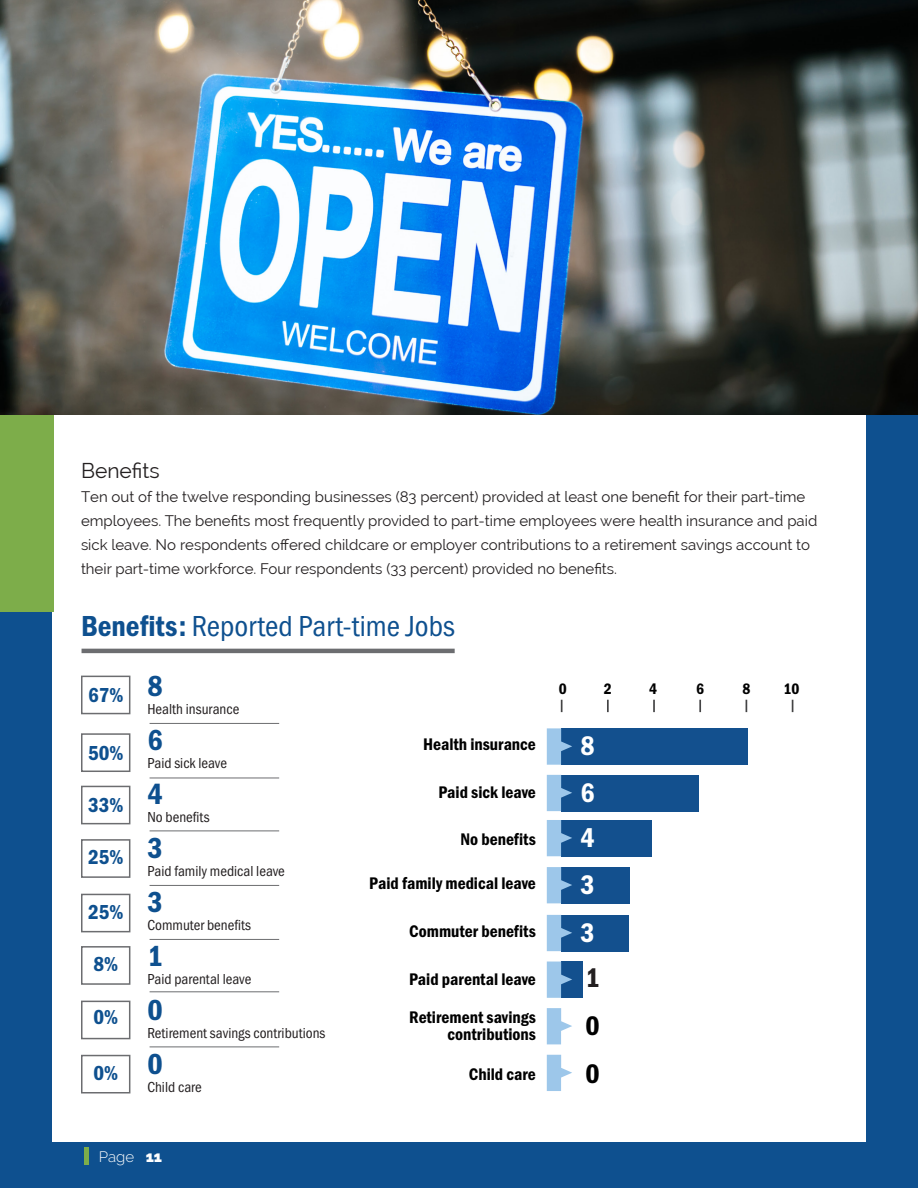
<style>
.page{position:relative;width:918px;height:1188px;background:#0e508f}
.page>*{position:absolute;margin:0;border:0;box-sizing:border-box;transform-origin:0 0}
.t1{font:30px "Franklin Gothic URW Cond";color:#0e508f}
.t2{font:30px "Franklin Gothic URW Con Dem";color:#0e508f}
.t3{font:27.9px/46.2px "Franklin Gothic URW Con Dem";color:#fff;text-align:justify}
.t4{font:27.9px "Franklin Gothic URW Con Dem";color:#000}
.t5{font:27.9px "Franklin Gothic URW Con Dem";color:#231f20}
.t6{font:21px "Franklin Gothic URW Con Dem";color:#0e508f}
.t7{font:21px "Raleway";color:#231f20}
.t8{font:17.4px/17.4px "Franklin Gothic URW Con Dem";color:#000;text-align:right}
.t9{font:15.6px "Franklin Gothic URW Con Dem";color:#000}
.t10{font:15px/24px "Raleway";color:#231f20}
.t11{font:15px "Franklin Gothic URW Cond";color:#231f20}
.t12{font:300 15px "Raleway";color:#fff}
.s1{font-family:"Franklin Gothic URW Con Dem"}
.s2{font-weight:900}
</style>
<div class="page">
<div style="left:52px;top:115px;width:814px;height:1027px;background:#fff"></div>
<hr style="left:82px;top:649px;width:373px;height:4px;background:#6c6d70">
<hr style="left:150px;top:723px;width:129px;height:1px;background:#6c6d70">
<hr style="left:150px;top:778px;width:129px;height:1px;background:#6c6d70">
<hr style="left:150px;top:831px;width:129px;height:1px;background:#6c6d70">
<hr style="left:150px;top:885px;width:129px;height:1px;background:#6c6d70">
<hr style="left:150px;top:939px;width:129px;height:1px;background:#6c6d70">
<hr style="left:150px;top:991px;width:129px;height:1px;background:#6c6d70">
<hr style="left:150px;top:1047px;width:129px;height:1px;background:#6c6d70">
<div style="left:81px;top:676px;width:49px;height:38px;border:2px solid #6c6d70"></div>
<div style="left:81px;top:733px;width:49px;height:39px;border:2px solid #6c6d70"></div>
<div style="left:81px;top:786px;width:49px;height:38px;border:2px solid #6c6d70"></div>
<div style="left:81px;top:839px;width:49px;height:39px;border:2px solid #6c6d70"></div>
<div style="left:81px;top:1055px;width:49px;height:39px;border:2px solid #6c6d70"></div>
<div style="left:81px;top:894px;width:49px;height:38px;border:2px solid #6c6d70"></div>
<div style="left:81px;top:946px;width:49px;height:39px;border:2px solid #6c6d70"></div>
<div style="left:81px;top:1001px;width:49px;height:38px;border:2px solid #6c6d70"></div>
<div style="left:561px;top:728px;width:186px;height:37px;background:#13508e"></div>
<svg style="left:547px;top:728px;width:25px;height:37px"></svg>
<div style="left:561px;top:775px;width:137px;height:36px;background:#13508e"></div>
<svg style="left:547px;top:775px;width:25px;height:36px"></svg>
<div style="left:561px;top:820px;width:91px;height:36px;background:#13508e"></div>
<svg style="left:547px;top:820px;width:25px;height:36px"></svg>
<div style="left:561px;top:867px;width:68px;height:36px;background:#13508e"></div>
<svg style="left:547px;top:867px;width:25px;height:36px"></svg>
<svg style="left:547px;top:1055px;width:25px;height:36px"></svg>
<div style="left:561px;top:915px;width:68px;height:36px;background:#13508e"></div>
<svg style="left:547px;top:915px;width:25px;height:36px"></svg>
<div style="left:561px;top:961px;width:22px;height:37px;background:#13508e"></div>
<svg style="left:547px;top:962px;width:25px;height:36px"></svg>
<svg style="left:547px;top:1008px;width:25px;height:36px"></svg>
<svg style="left:561px;top:700px;width:2px;height:12px"></svg>
<svg style="left:607px;top:700px;width:2px;height:12px"></svg>
<svg style="left:653px;top:700px;width:2px;height:12px"></svg>
<svg style="left:699px;top:700px;width:2px;height:12px"></svg>
<svg style="left:746px;top:700px;width:1px;height:12px"></svg>
<svg style="left:792px;top:700px;width:1px;height:12px"></svg>
<div style="left:84px;top:1148px;width:5px;height:17px;background:#7dad4a"></div>
<div style="left:0;top:340px;width:54px;height:272px;background:#7dad4a"></div>
<img style="left:0;top:0;width:918px;height:415px">
<p class="t7" style="left:81px;top:458px;width:80px">Benefits</p>
<p class="t10" style="left:81px;top:484px;width:738px">Ten out of the twelve responding businesses (83 percent) provided at least one benefit for their part-time employees. The benefits most frequently provided to part-time employees were health insurance and paid sick leave. No respondents offered childcare or employer contributions to a retirement savings account to their part-time workforce. Four respondents (33 percent) provided no benefits.</p>
<p class="t1" style="left:81px;top:604px;width:375px"><span class="s1">Benefits:</span> Reported Part-time Jobs</p>
<p class="t2" style="left:147px;top:666px;width:17px">8</p>
<p class="t11" style="left:147px;top:698px;width:93px">Health insurance</p>
<p class="t2" style="left:147px;top:720px;width:17px">6</p>
<p class="t11" style="left:147px;top:752px;width:81px">Paid sick leave</p>
<p class="t2" style="left:147px;top:774px;width:17px">4</p>
<p class="t11" style="left:147px;top:806px;width:64px">No benefits</p>
<p class="t2" style="left:147px;top:828px;width:17px">3</p>
<p class="t11" style="left:147px;top:860px;width:139px">Paid family medical leave</p>
<p class="t2" style="left:147px;top:882px;width:17px">3</p>
<p class="t11" style="left:147px;top:914px;width:105px">Commuter benefits</p>
<p class="t2" style="left:147px;top:936px;width:17px">1</p>
<p class="t11" style="left:147px;top:968px;width:105px">Paid parental leave</p>
<p class="t2" style="left:147px;top:990px;width:17px">0</p>
<p class="t11" style="left:147px;top:1022px;width:180px">Retirement savings contributions</p>
<p class="t2" style="left:147px;top:1044px;width:17px">0</p>
<p class="t11" style="left:147px;top:1076px;width:56px">Child care</p>
<p class="t9" style="left:559px;top:678px;width:10px">0</p>
<p class="t9" style="left:604px;top:678px;width:10px">2</p>
<p class="t9" style="left:649px;top:678px;width:10px">4</p>
<p class="t9" style="left:696px;top:678px;width:10px">6</p>
<p class="t9" style="left:743px;top:678px;width:10px">8</p>
<p class="t9" style="left:783px;top:678px;width:18px">10</p>
<p class="t6" style="left:88px;top:681px;width:37px">67%</p>
<p class="t3" style="left:581px;top:722px;width:16px">8<br>6<br>4<br>3</p>
<p class="t8" style="left:423px;top:734px;width:114px">Health insurance</p>
<p class="t6" style="left:88px;top:738px;width:37px">50%</p>
<p class="t8" style="left:438px;top:783px;width:99px">Paid sick leave</p>
<p class="t6" style="left:88px;top:791px;width:37px">33%</p>
<p class="t8" style="left:460px;top:829px;width:77px">No benefits</p>
<p class="t8" style="left:369px;top:874px;width:168px">Paid family medical leave</p>
<p class="t6" style="left:88px;top:843px;width:37px">25%</p>
<p class="t6" style="left:88px;top:898px;width:37px">25%</p>
<p class="t6" style="left:93px;top:950px;width:26px">8%</p>
<p class="t3" style="left:581px;top:908px;width:16px">3</p>
<p class="t8" style="left:409px;top:922px;width:128px">Commuter benefits</p>
<p class="t5" style="left:586px;top:959px;width:16px">1</p>
<p class="t8" style="left:409px;top:969px;width:128px">Paid parental leave</p>
<p class="t6" style="left:93px;top:1003px;width:26px">0%</p>
<p class="t8" style="left:409px;top:1007px;width:128px">Retirement savings contributions</p>
<p class="t4" style="left:586px;top:1007px;width:16px">0</p>
<p class="t4" style="left:586px;top:1055px;width:16px">0</p>
<p class="t6" style="left:93px;top:1059px;width:26px">0%</p>
<p class="t8" style="left:469px;top:1065px;width:69px">Child care</p>
<p class="t12" style="left:99px;top:1148px;width:65px">Page <span class="s2">11</span></p>
</div>
